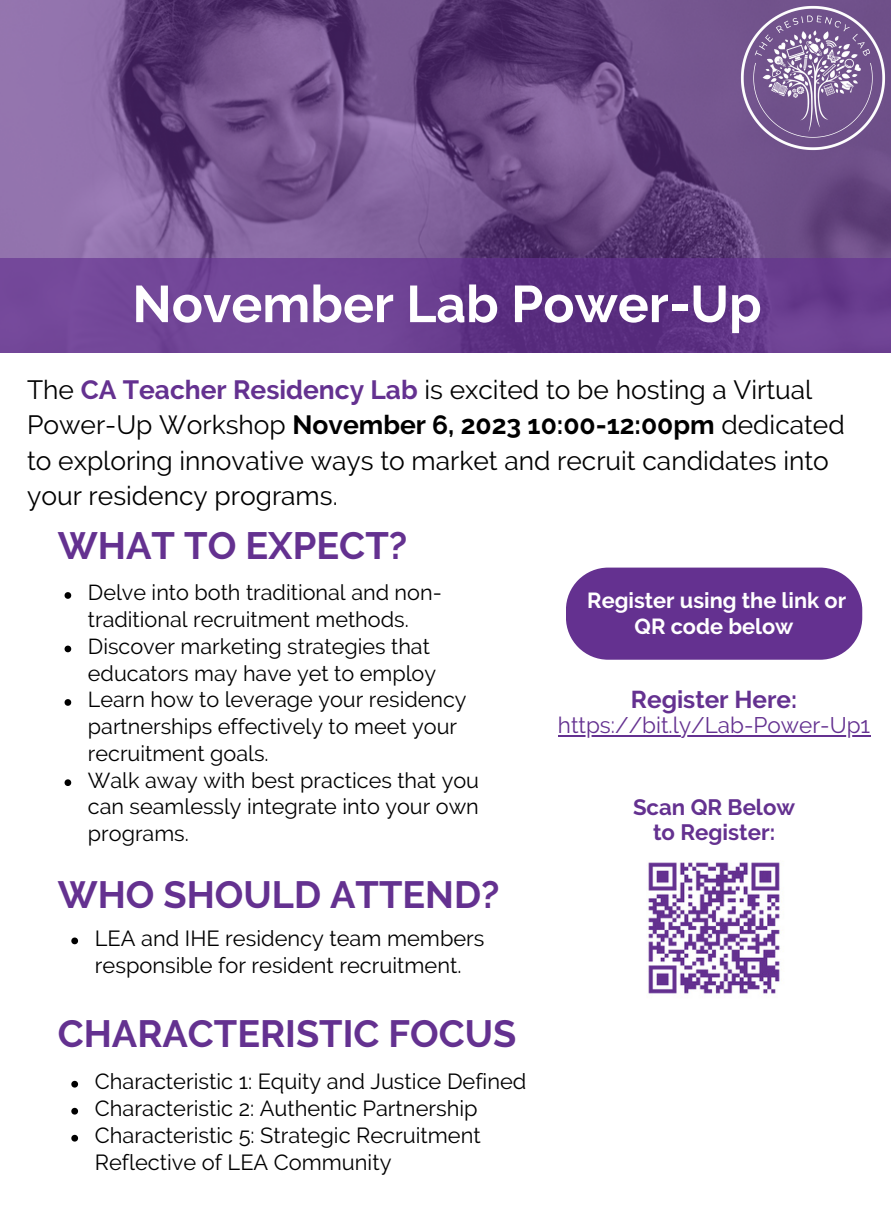
<style>
.page{position:relative;width:891px;height:1215px;background:#fff}
.page>*{position:absolute;margin:0;border:0;box-sizing:border-box;transform-origin:0 0}
.t1{font:700 51.52px "Raleway";color:#fff}
.t2{font:700 38.02px "Raleway";color:#643190}
.t3{font:700 37.8px "Raleway";color:#643190}
.t4{font:26.32px/35.6px "Raleway";color:#000}
.t5{font:700 24.3px "Raleway";color:#643190}
.t6{font:22.5px "Raleway";color:#643190}
.t7{font:700 22.28px "Raleway";color:#643190}
.t8{font:21.82px/27px "Raleway";color:#000}
.t9{font:700 21.82px/25.9px "Raleway";color:#fff;text-align:center}
.t10{font:21.6px/26.8px "Raleway";color:#000}
.s1{font-weight:700;color:#643190}
.s2{font-weight:700}
</style>
<div class="page">
<img style="left:0;top:0;width:891px;height:353px">
<svg style="left:0;top:258px;width:891px;height:94px;background:#693d8e"></svg>
<div style="left:566px;top:568px;width:296px;height:92px;background:#643190"></div>
<img style="left:648px;top:862px;width:134px;height:134px">
<img style="left:740px;top:5px;width:145px;height:145px">
<svg style="left:65px;top:592px;width:6px;height:7px"></svg>
<svg style="left:65px;top:646px;width:6px;height:6px"></svg>
<svg style="left:65px;top:699px;width:6px;height:7px"></svg>
<svg style="left:65px;top:779px;width:6px;height:7px"></svg>
<svg style="left:71px;top:938px;width:7px;height:6px"></svg>
<hr style="left:558px;top:735px;width:312px;height:1px;background:#643190">
<svg style="left:71px;top:1081px;width:7px;height:7px"></svg>
<svg style="left:71px;top:1108px;width:7px;height:7px"></svg>
<svg style="left:71px;top:1135px;width:7px;height:7px"></svg>
<p class="t1" style="left:132px;top:274px;width:631px">November Lab Power-Up</p>
<p class="t4" style="left:27px;top:372px;width:819px">The <span class="s1">CA Teacher Residency Lab</span> is excited to be hosting a Virtual Power-Up Workshop <span class="s2">November 6, 2023 10:00-12:00pm</span> dedicated to exploring innovative ways to market and recruit candidates into your residency programs.</p>
<p class="t2" style="left:58px;top:523px;width:351px">WHAT TO EXPECT?</p>
<p class="t10" style="left:88px;top:579px;width:355px">Delve into both traditional and non&shy;traditional recruitment methods.</p>
<p class="t10" style="left:88px;top:633px;width:350px">Discover marketing strategies that educators may have yet to employ</p>
<p class="t10" style="left:88px;top:686px;width:380px">Learn how to leverage your residency partnerships effectively to meet your recruitment goals.</p>
<p class="t10" style="left:88px;top:767px;width:393px;text-align:justify">Walk away with best practices that you can seamlessly integrate into your own programs.</p>
<p class="t3" style="left:58px;top:872px;width:443px">WHO SHOULD ATTEND?</p>
<p class="t8" style="left:95px;top:925px;width:391px">LEA and IHE residency team members responsible for resident recruitment.</p>
<p class="t3" style="left:58px;top:1012px;width:460px">CHARACTERISTIC FOCUS</p>
<p class="t8" style="left:95px;top:1068px;width:433px">Characteristic 1: Equity and Justice Defined</p>
<p class="t8" style="left:95px;top:1095px;width:384px">Characteristic 2: Authentic Partnership</p>
<p class="t8" style="left:95px;top:1122px;width:387px">Characteristic 5: Strategic Recruitment<br>Reflective of LEA Community</p>
<p class="t9" style="left:587px;top:588px;width:260px">Register using the link or<br>QR code below</p>
<p class="t5" style="left:631px;top:685px;width:168px">Register Here:</p>
<p class="t6" style="left:558px;top:712px;width:314px">https://bit.ly/Lab-Power-Up1</p>
<p class="t7" style="left:633px;top:794px;width:164px">Scan QR Below</p>
<p class="t7" style="left:653px;top:819px;width:124px">to Register:</p>
</div>
